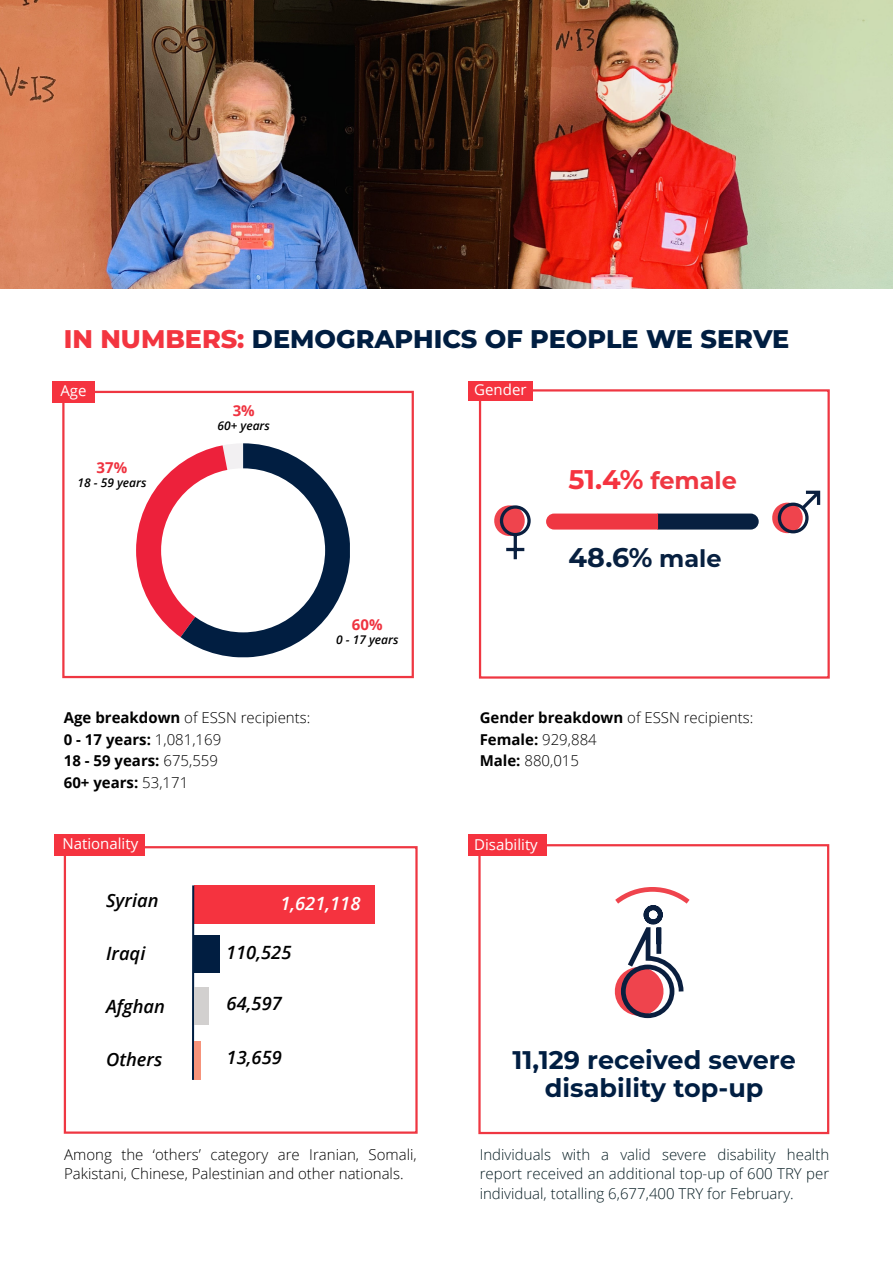
<style>
.page{position:relative;width:893px;height:1263px;background:#fff}
.page>*{position:absolute;margin:0;border:0;box-sizing:border-box;transform-origin:0 0}
.t1{font:700 27px "Montserrat";color:#f5333f}
.t2{font:700 27px "Montserrat";color:#072040}
.t3{font:800 25.5px "Montserrat";color:#001e41}
.t4{font:700 25.5px/28.5px "Montserrat";color:#001e42;text-align:center}
.t5{font:700 24px "Montserrat";color:#ef3742}
.t6{font:700 24px "Montserrat";color:#072040}
.t7{font:italic 600 18.3px "Open Sans";color:#000}
.t8{font:italic 600 18.3px "Open Sans";color:#fff}
.t9{font:300 15px/21.8px "Open Sans";color:#000}
.t10{font:300 15px/19.5px "Open Sans";color:#071d23}
.t11{font:700 15px/21.8px "Open Sans";color:#000}
.t12{font:15px "Open Sans";color:#fff}
.t13{font:700 15px "Open Sans";color:#ef3340}
.t14{font:italic 600 12px "Open Sans";color:#000101}
.s1{color:#f33540}
.s2{font-weight:300}
.s3{font-weight:700}
</style>
<div class="page">
<div style="left:478px;top:844px;width:351px;height:290px;border:2px solid #ef3742"></div>
<div style="left:468px;top:835px;width:78px;height:21px;background:#f5333f"></div>
<svg style="left:614px;top:887px;width:76px;height:132px"></svg>
<div style="left:64px;top:846px;width:354px;height:288px;border:2px solid #ef3742"></div>
<div style="left:54px;top:835px;width:91px;height:21px;background:#f5333f"></div>
<div style="left:194px;top:885px;width:181px;height:39px;background:#f5333f"></div>
<hr style="left:192px;top:885px;width:2px;height:195px;background:#001e42">
<div style="left:194px;top:935px;width:26px;height:38px;background:#011e41"></div>
<div style="left:194px;top:987px;width:14px;height:38px;background:#d2d0cf"></div>
<div style="left:194px;top:1042px;width:6px;height:38px;background:#f6937b"></div>
<div style="left:479px;top:389px;width:351px;height:290px;border:2px solid #ef3742"></div>
<div style="left:468px;top:381px;width:65px;height:19px;background:#f5333f"></div>
<svg style="left:494px;top:505px;width:37px;height:55px"></svg>
<svg style="left:772px;top:490px;width:49px;height:44px"></svg>
<svg style="left:546px;top:513px;width:213px;height:17px;background:#8a3c4f"></svg>
<div style="left:62px;top:391px;width:352px;height:287px;border:2px solid #ef3742"></div>
<div style="left:52px;top:381px;width:43px;height:22px;background:#f5333f"></div>
<svg style="left:136px;top:443px;width:214px;height:214px"></svg>
<img style="left:0;top:0;width:893px;height:288px">
<h2 class="t3" style="left:64px;top:320px;width:727px"><span class="s1">IN NUMBERS:</span> DEMOGRAPHICS OF PEOPLE WE SERVE</h2>
<p class="t12" style="left:60px;top:381px;width:28px">Age</p>
<p class="t13" style="left:97px;top:457px;width:32px">37%</p>
<p class="t14" style="left:77px;top:474px;width:71px">18 - 59 years</p>
<p class="t13" style="left:233px;top:400px;width:24px">3%</p>
<p class="t14" style="left:218px;top:418px;width:54px">60+ years</p>
<p class="t13" style="left:352px;top:614px;width:32px">60%</p>
<p class="t14" style="left:336px;top:631px;width:64px">-0 17 years</p>
<p class="t12" style="left:474px;top:380px;width:54px">Gender</p>
<h1 class="t1" style="left:568px;top:460px;width:77px">51.4%</h1>
<h3 class="t5" style="left:650px;top:463px;width:88px">female</h3>
<h1 class="t2" style="left:568px;top:538px;width:86px">48.6%</h1>
<h3 class="t6" style="left:659px;top:541px;width:64px">male</h3>
<p class="t11" style="left:64px;top:706px;width:248px">Age breakdown <span class="s2">of ESSN recipients:<br></span>-0 17 years: <span class="s2">1,081,169<br></span>18 - 59 years: <span class="s2">675,559<br></span>60+ years: <span class="s2">53,171</span></p>
<p class="t9" style="left:480px;top:706px;width:275px"><span class="s3">Gender breakdown</span> of ESSN recipients:<br><span class="s3">Female:</span> 929,884<br><span class="s3">Male:</span> 880,015</p>
<p class="t12" style="left:62px;top:833px;width:77px">Nationality</p>
<p class="t7" style="left:106px;top:888px;width:54px">Syrian</p>
<p class="t7" style="left:106px;top:941px;width:41px">Iraqi</p>
<p class="t7" style="left:106px;top:994px;width:60px">Afghan</p>
<p class="t7" style="left:106px;top:1047px;width:58px">Others</p>
<p class="t8" style="left:280px;top:890px;width:82px">1,621,118</p>
<p class="t7" style="left:226px;top:939px;width:67px">110,525</p>
<p class="t7" style="left:227px;top:991px;width:57px">64,597</p>
<p class="t7" style="left:227px;top:1044px;width:57px">13,659</p>
<p class="t12" style="left:474px;top:834px;width:65px">Disability</p>
<h2 class="t4" style="left:512px;top:1044px;width:285px">11,129 received severe disability top-up</h2>
<p class="t9" style="left:64px;top:1144px;width:341px;line-height:19.5px">Among<br>Pakistani, Chinese, Palestinian and other nationals.</p>
<p class="t10" style="left:787px;top:1144px;width:44px">health</p>
<p class="t10" style="left:480px;top:1144px;width:351px">Individuals<br>report received an additional top-up of 600 TRY per individual, totalling 6,677,400 TRY for February.</p>
<p class="t10" style="left:562px;top:1144px;width:30px">with</p>
<p class="t10" style="left:620px;top:1144px;width:32px">valid</p>
<p class="t10" style="left:717px;top:1144px;width:60px">disability</p>
<p class="t9" style="left:121px;top:1143px;width:24px">the</p>
<p class="t9" style="left:153px;top:1143px;width:50px">‘others’</p>
<p class="t9" style="left:369px;top:1143px;width:50px">Somali,</p>
<p class="t9" style="left:309px;top:1143px;width:51px">Iranian,</p>
<p class="t9" style="left:211px;top:1143px;width:59px">category</p>
<p class="t10" style="left:662px;top:1144px;width:46px">severe</p>
<p class="t10" style="left:601px;top:1144px;width:9px">a</p>
<p class="t9" style="left:278px;top:1143px;width:24px">are</p>
</div>
